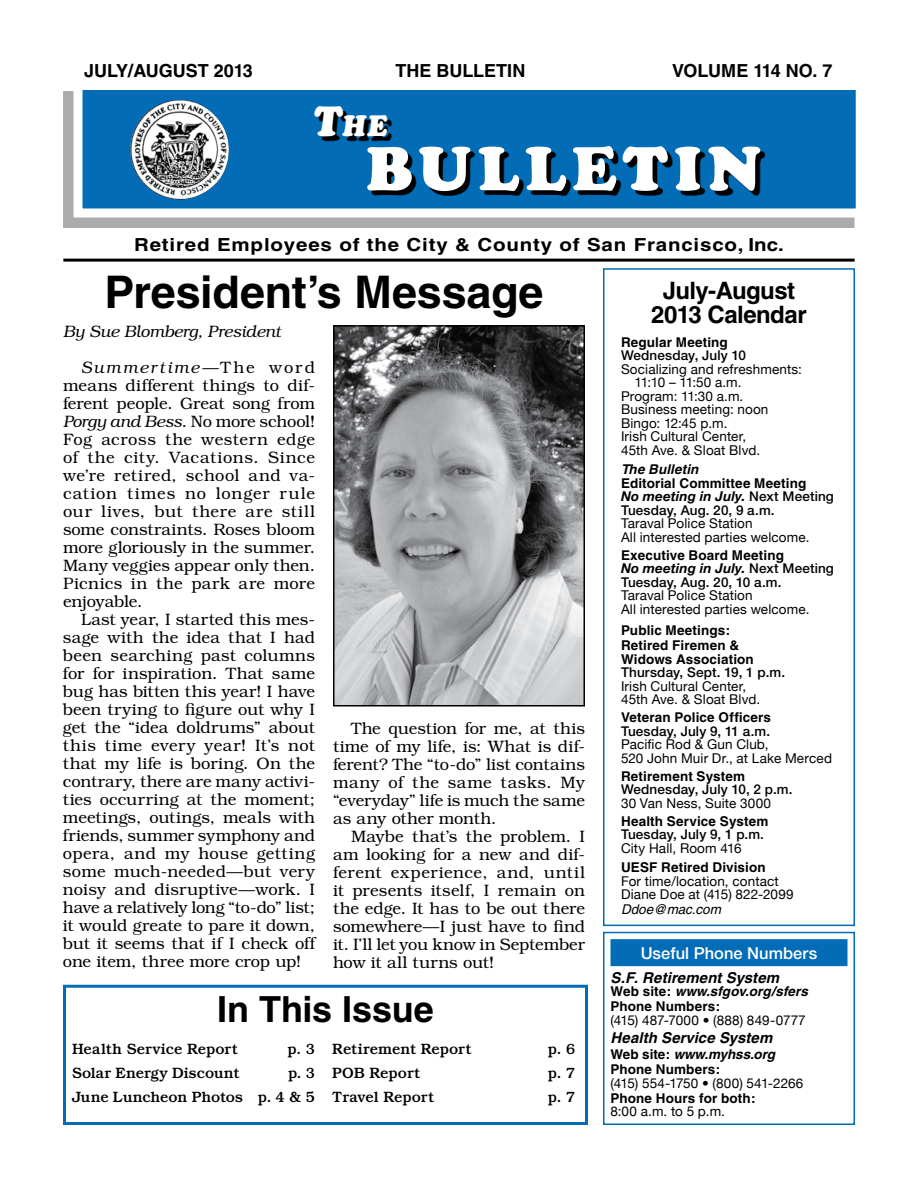
<style>
.page{position:relative;width:918px;height:1188px;background:#fff}
.page>*{position:absolute;margin:0;border:0;box-sizing:border-box;transform-origin:0 0}
.t1{font:900 64.5px "Cooper";letter-spacing:.1em;color:#fff}
.t2{font:700 45px "Helvetica";letter-spacing:-.005em;color:#000}
.t3{font:700 36px "Helvetica";letter-spacing:-.005em;color:#000}
.t4{font:italic 29.4px "Cooper Black Std";color:#fff}
.t5{font:700 24px/24px "Helvetica";letter-spacing:-.025em;color:#000;text-align:center}
.t6{font:700 18px "Helvetica";letter-spacing:.04em;color:#000;scale:1.14 1}
.t7{font:700 18px "Helvetica";letter-spacing:.04em;color:#000}
.t8{font:700 18px "Helvetica";color:#000}
.t9{font:300 16.5px/18px "Bookman Std";color:#000;text-align:justify}
.t10{font:italic 300 16.5px/36px "Bookman Std";color:#000}
.t11{font:500 16.5px "Helvetica Neue";letter-spacing:.005em;color:#fff}
.t12{font:500 15px/24px "Bookman Std";color:#000;text-align:right}
.t13{font:italic 700 15px "Helvetica";letter-spacing:.005em;color:#000}
.t14{font:13.5px/13.5px "Helvetica Neue";letter-spacing:.01em;color:#000}
.t15{font:700 13.5px/15px "Helvetica";letter-spacing:.01em;color:#000}
.t16{font:500 13.5px/13.5px "Helvetica Neue";letter-spacing:.01em;color:#000}
.t17{font:italic 13.5px "Helvetica";color:#000}
.t18{font:italic 700 13.5px "Helvetica";letter-spacing:.005em;color:#000}
.s1{font-size:42px}
.s2{font-style:normal}
.s3{font-style:italic}
.s4{font-weight:700;font-style:italic}
</style>
<div class="page">
<hr style="left:63px;top:259px;width:792px;height:3px;background:#000">
<div style="left:603px;top:268px;width:252px;height:658px;border:2px solid #036cb6"></div>
<div style="left:610px;top:939px;width:238px;height:27px;background:#036cb6"></div>
<div style="left:603px;top:932px;width:252px;height:193px;border:2px solid #036cb6"></div>
<div style="left:63px;top:91px;width:791px;height:137px;background:#ababab"></div>
<div style="left:74px;top:81px;width:791px;height:137px;background:#036cb6;border:9px solid #fff"></div>
<img style="left:130px;top:100px;width:99px;height:100px">
<svg style="left:319px;top:111px;width:446px;height:85px"></svg>
<div style="left:63px;top:985px;width:525px;height:140px;border:3px solid #036cb6"></div>
<img style="left:336px;top:328px;width:246px;height:375px">
<div style="left:333px;top:325px;width:252px;height:381px;border:2px solid #000"></div>
<p class="t8" style="left:84px;top:60px;width:170px">JULY/AUGUST 2013</p>
<p class="t7" style="left:396px;top:60px;width:65px">The Bulleti</p>
<p class="t7" style="left:512px;top:60px;width:14px">n</p>
<p class="t7" style="left:672px;top:60px;width:162px">Volume 114 No. 7</p>
<h3 class="t4" style="left:312px;top:108px;width:76px"><span class="s1">T</span>he</h3>
<h1 class="t1" style="left:366px;top:131px;width:396px">BULLETIN</h1>
<p class="t6" style="left:134px;top:234px;width:572px">Retired Employees of the City &amp; County of San Francisco, Inc.</p>
<h2 class="t2" style="left:104px;top:265px;width:441px">President’s Message</h2>
<p class="t10" style="left:81px;top:314px;width:235px;text-indent:-18px">By Sue Blomberg, President<br>Summertime<span class="s2">—The word</span></p>
<p class="t9" style="left:63px;top:377px;width:254px">means different things to dif&shy;ferent people. Great song from <span class="s3">Porgy and Bess</span>. No more school!<br>Fog across the western edge of the city. Vacations. Since we’re retired, school and va&shy;cation times no longer rule our lives, but there are still some constraints. Roses bloom more gloriously in the summer.<br>Many veggies appear only then.<br>Picnics in the park are more enjoyable.</p>
<p class="t9" style="left:63px;top:611px;width:254px;text-indent:18px">Last year, I started this mes&shy;sage with the idea that I had been searching past columns for for inspiration. That same bug has bitten this year! I have been trying to figure out why I get the “idea doldrums” about this time every year! It’s not that my life is boring. On the contrary, there are many activi&shy;ties occurring at the moment; meetings, outings, meals with friends, summer symphony and opera, and my house getting some much-needed—but very noisy and disruptive—work. I have a relatively long “to-do” list; it would greate to pare it down, but it seems that if I check off one item, three more crop up!</p>
<p class="t9" style="left:333px;top:720px;width:254px;text-indent:18px">The question for me, at this time of my life, is: What is dif&shy;ferent? The “to-do” list contains many of the same tasks. My “everyday” life is much the same as any other month.</p>
<p class="t9" style="left:333px;top:828px;width:254px;text-indent:18px">Maybe that’s the problem. I am looking for a new and dif&shy;ferent experience, and, until it presents itself, I remain on the edge. It has to be out there somewhere—I just have to find it. I’ll let you know in September how it all turns out!</p>
<h3 class="t3" style="left:217px;top:987px;width:218px">In This Issue</h3>
<p class="t12" style="left:72px;top:1036px;width:167px">Health Service Report</p>
<p class="t12" style="left:288px;top:1036px;width:29px">p. 3</p>
<p class="t12" style="left:72px;top:1060px;width:169px">Solar Energy Discount</p>
<p class="t12" style="left:72px;top:1060px;width:245px">p. 3<br>June Luncheon Photos p. 4 &amp; 5</p>
<p class="t12" style="left:332px;top:1036px;width:141px">Retirement Report</p>
<p class="t12" style="left:548px;top:1036px;width:29px">p. 6</p>
<p class="t12" style="left:332px;top:1060px;width:89px">POB Report</p>
<p class="t12" style="left:548px;top:1060px;width:29px">p. 7</p>
<p class="t12" style="left:332px;top:1084px;width:103px">Travel Report</p>
<p class="t12" style="left:548px;top:1084px;width:29px">p. 7</p>
<h3 class="t5" style="left:651px;top:278px;width:157px">July-August<br>2013 Calendar</h3>
<p class="t15" style="left:621px;top:334px;width:108px">Regular Meeting</p>
<p class="t16" style="left:621px;top:349px;width:127px">Wednesday, July 10</p>
<p class="t14" style="left:621px;top:361px;width:182px">Socializing and refreshments:</p>
<p class="t14" style="left:634px;top:375px;width:109px">11:10 – 11:50 a.m.</p>
<p class="t14" style="left:621px;top:388px;width:124px">Program: 11:30 a.m.</p>
<p class="t14" style="left:621px;top:402px;width:149px">Business meeting: noon</p>
<p class="t14" style="left:621px;top:415px;width:108px">Bingo: 12:45 p.m.</p>
<p class="t14" style="left:621px;top:429px;width:127px">Irish Cultural Center,</p>
<p class="t14" style="left:621px;top:442px;width:141px">45th Ave. &amp; Sloat Blvd.</p>
<p class="t18" style="left:621px;top:461px;width:79px">The Bulletin</p>
<p class="t15" style="left:621px;top:475px;width:187px">Editorial Committee Meeting</p>
<p class="t16" style="left:621px;top:490px;width:215px"><span class="s4">No meeting in July.</span> Next Meeting<br>Tuesday, Aug. 20, 9 a.m.</p>
<p class="t14" style="left:621px;top:516px;width:190px">Taraval Police Station<br>All interested parties welcome.</p>
<p class="t15" style="left:621px;top:547px;width:164px">Executive Board Meeting</p>
<p class="t16" style="left:621px;top:562px;width:215px"><span class="s4">No meeting in July.</span> Next Meeting<br>Tuesday, Aug. 20, 10 a.m.</p>
<p class="t14" style="left:621px;top:588px;width:190px">Taraval Police Station<br>All interested parties welcome.</p>
<p class="t15" style="left:621px;top:623px;width:120px">Public Meetings:<br>Retired Firemen &amp;</p>
<p class="t15" style="left:621px;top:651px;width:134px">Widows Association</p>
<p class="t16" style="left:621px;top:665px;width:166px">Thursday, Sept. 19, 1 p.m.</p>
<p class="t14" style="left:621px;top:678px;width:141px">Irish Cultural Center,<br>45th Ave. &amp; Sloat Blvd.</p>
<p class="t15" style="left:621px;top:710px;width:152px">Veteran Police Officers</p>
<p class="t16" style="left:621px;top:724px;width:151px">Tuesday, July 9, 11 a.m.</p>
<p class="t14" style="left:621px;top:737px;width:213px">Pacific Rod &amp; Gun Club,<br>520 John Muir Dr., at Lake Merced</p>
<p class="t15" style="left:621px;top:768px;width:126px">Retirement System</p>
<p class="t16" style="left:621px;top:782px;width:173px">Wednesday, July 10, 2 p.m.</p>
<p class="t14" style="left:621px;top:795px;width:152px">30 Van Ness, Suite 3000</p>
<p class="t15" style="left:621px;top:813px;width:149px">Health Service System</p>
<p class="t16" style="left:621px;top:827px;width:145px">Tuesday, July 9, 1 p.m.</p>
<p class="t14" style="left:621px;top:840px;width:122px">City Hall, Room 416</p>
<p class="t15" style="left:621px;top:860px;width:146px">UESF Retired Division</p>
<p class="t14" style="left:621px;top:873px;width:174px">For time/location, contact<br>Diane Doe at (415) 822-2099</p>
<p class="t17" style="left:621px;top:902px;width:101px">Ddoe@mac.com</p>
<p class="t11" style="left:641px;top:943px;width:178px">Useful Phone Numbers</p>
<p class="t13" style="left:610px;top:968px;width:170px">S.F. Retirement System</p>
<p class="t15" style="left:610px;top:984px;width:199px">Web site: <span class="s3">www.sfgov.org/sfers<br></span>Phone Numbers:</p>
<p class="t14" style="left:610px;top:1012px;width:197px">(415) 487-7000 • (888) 849-0777</p>
<p class="t13" style="left:610px;top:1028px;width:164px">Health Service System</p>
<p class="t15" style="left:610px;top:1047px;width:166px">Web site: <span class="s3">www.myhss.org<br></span>Phone Numbers:</p>
<p class="t14" style="left:610px;top:1075px;width:194px">(415) 554-1750 • (800) 541-2266</p>
<p class="t15" style="left:610px;top:1090px;width:147px">Phone Hours for both:</p>
<p class="t14" style="left:610px;top:1104px;width:116px">8:00 a.m. to 5 p.m.</p>
</div>
